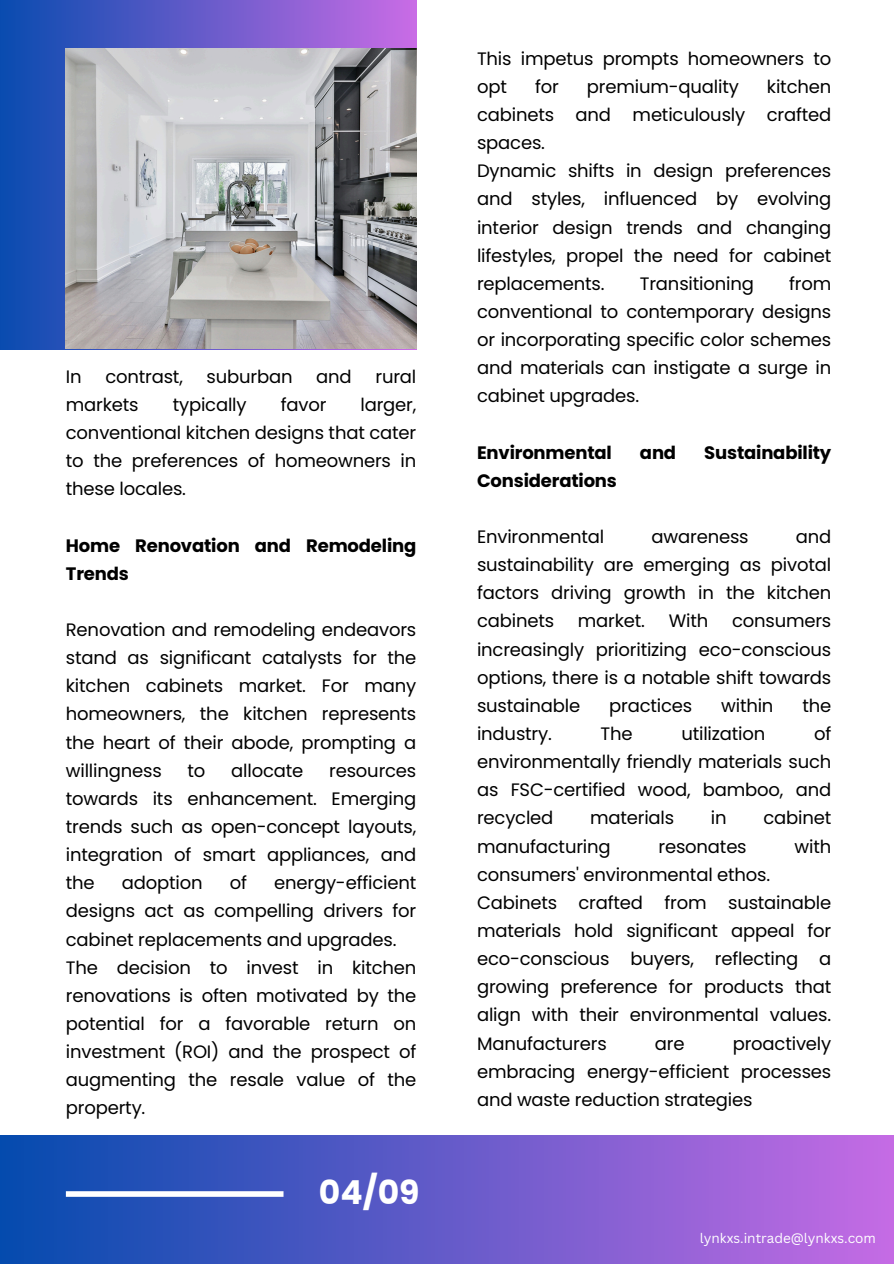
<style>
.page{position:relative;width:894px;height:1264px;background:#fff}
.page>*{position:absolute;margin:0;border:0;box-sizing:border-box;transform-origin:0 0}
.t1{font:700 33px "Poppins";color:#fff}
.t2{font:18px/28.2px "Poppins";letter-spacing:-.01em;color:#000;text-align:justify}
.t3{font:700 18px/28.2px "Poppins";letter-spacing:-.01em;color:#000}
.t4{font:13.5px "Canva Sans";color:#fff}
</style>
<div class="page">
<div style="left:0;top:0;width:416px;height:349px;background:linear-gradient(to right,#094baf,#c96ce5)"></div>
<div style="left:0;top:1135px;width:893px;height:128px;background:linear-gradient(to right,#044bae,#c56be4)"></div>
<div style="left:66px;top:1191px;width:217px;height:5px;background:#fff"></div>
<img style="left:66px;top:48px;width:350px;height:300px">
<h3 class="t2" style="left:66px;top:362px;width:17px">In</h3>
<h3 class="t2" style="left:105px;top:362px;width:79px">contrast,</h3>
<h3 class="t2" style="left:206px;top:362px;width:87px">suburban</h3>
<h3 class="t2" style="left:316px;top:362px;width:37px">and</h3>
<h3 class="t2" style="left:375px;top:362px;width:42px">rural</h3>
<h3 class="t2" style="left:66px;top:390px;width:74px">markets</h3>
<h3 class="t2" style="left:173px;top:390px;width:75px">typically</h3>
<h3 class="t2" style="left:280px;top:390px;width:47px">favor</h3>
<h3 class="t2" style="left:66px;top:390px;width:352px;text-indent:294px">larger, conventional kitchen designs that cater to the preferences of homeowners in these locales.</h3>
<p class="t3" style="left:66px;top:531px;width:352px">Home Renovation and Remodeling<br>Trends</p>
<h3 class="t2" style="left:66px;top:615px;width:352px">Renovation and remodeling endeavors stand as significant catalysts for the kitchen cabinets market. For many homeowners, the kitchen represents the heart of their abode, prompting a willingness</h3>
<h3 class="t2" style="left:187px;top:756px;width:19px">to</h3>
<h3 class="t2" style="left:231px;top:756px;width:74px">allocate</h3>
<h3 class="t2" style="left:66px;top:756px;width:352px;text-indent:263px">resources towards its enhancement. Emerging trends such as open-concept layouts, integration of smart appliances, and the</h3>
<h3 class="t2" style="left:66px;top:868px;width:352px;text-indent:208px">energy-efficient designs act as compelling drivers for cabinet replacements and upgrades.</h3>
<h2 class="t2" style="left:66px;top:953px;width:352px">The decision to invest in kitchen renovations is often motivated by the potential for a favorable return on investment (ROI) and the prospect of augmenting the resale value of the property.</h2>
<h3 class="t2" style="left:122px;top:868px;width:82px">adoption</h3>
<h3 class="t2" style="left:230px;top:868px;width:19px">of</h3>
<h3 class="t1" style="left:319px;top:1169px;width:102px">04/09</h3>
<h3 class="t2" style="left:477px;top:44px;width:355px">This impetus prompts homeowners to opt</h3>
<h3 class="t2" style="left:535px;top:72px;width:25px">for</h3>
<h3 class="t2" style="left:586px;top:72px;width:153px">premium-quality</h3>
<h3 class="t2" style="left:477px;top:72px;width:355px;text-align:left;text-indent:290px">kitchen cabinets and meticulously crafted spaces.<br>Dynamic shifts in design preferences and styles, influenced by evolving interior design trends and changing lifestyles, propel the need for cabinet replacements.</h3>
<h3 class="t2" style="left:477px;top:269px;width:355px;text-indent:312px">from conventional to contemporary designs or incorporating specific color schemes and materials can instigate a surge in cabinet upgrades.</h3>
<p class="t3" style="left:477px;top:438px;width:136px">Environmental</p>
<p class="t3" style="left:639px;top:438px;width:38px">and</p>
<p class="t3" style="left:704px;top:438px;width:128px">Sustainability</p>
<p class="t3" style="left:477px;top:466px;width:141px">Considerations</p>
<h3 class="t2" style="left:639px;top:269px;width:115px">Transitioning</h3>
<h1 class="t2" style="left:477px;top:522px;width:129px">Environmental</h1>
<h1 class="t2" style="left:651px;top:522px;width:99px">awareness</h1>
<h1 class="t2" style="left:477px;top:522px;width:355px;text-indent:318px">and sustainability are emerging as pivotal factors driving growth in the kitchen cabinets</h1>
<h1 class="t2" style="left:577px;top:607px;width:69px">market.</h1>
<h1 class="t2" style="left:668px;top:607px;width:41px">With</h1>
<h1 class="t2" style="left:477px;top:607px;width:355px;text-indent:255px">consumers increasingly prioritizing eco-conscious options, there is a notable shift towards sustainable</h1>
<h1 class="t2" style="left:609px;top:691px;width:84px">practices</h1>
<h1 class="t2" style="left:721px;top:691px;width:54px">within</h1>
<h1 class="t2" style="left:802px;top:691px;width:30px">the</h1>
<h1 class="t2" style="left:477px;top:719px;width:355px;text-indent:337px">of environmentally friendly materials such as FSC-certified wood, bamboo, and recycled</h1>
<h1 class="t2" style="left:477px;top:719px;width:76px">industry.</h1>
<h1 class="t2" style="left:600px;top:719px;width:34px">The</h1>
<h1 class="t2" style="left:681px;top:719px;width:85px">utilization</h1>
<h1 class="t2" style="left:590px;top:804px;width:86px">materials</h1>
<h1 class="t2" style="left:710px;top:804px;width:17px">in</h1>
<h1 class="t2" style="left:763px;top:804px;width:69px">cabinet</h1>
<h1 class="t2" style="left:477px;top:832px;width:135px">manufacturing</h1>
<h1 class="t2" style="left:658px;top:832px;width:90px">resonates</h1>
<h1 class="t2" style="left:794px;top:832px;width:38px">with</h1>
<h1 class="t2" style="left:477px;top:860px;width:295px">consumers' environmental ethos.</h1>
<p class="t2" style="left:477px;top:888px;width:355px">Cabinets crafted from sustainable materials hold significant appeal for eco-conscious buyers, reflecting a growing preference for products that align with their environmental values.<br>Manufacturers</p>
<p class="t2" style="left:477px;top:1029px;width:355px;text-indent:255px">proactively embracing energy-efficient processes and waste reduction strategies</p>
<p class="t2" style="left:654px;top:1029px;width:31px">are</p>
<h2 class="t4" style="left:699px;top:1228px;width:177px">lynkxs.intrade@lynkxs.com</h2>
</div>
